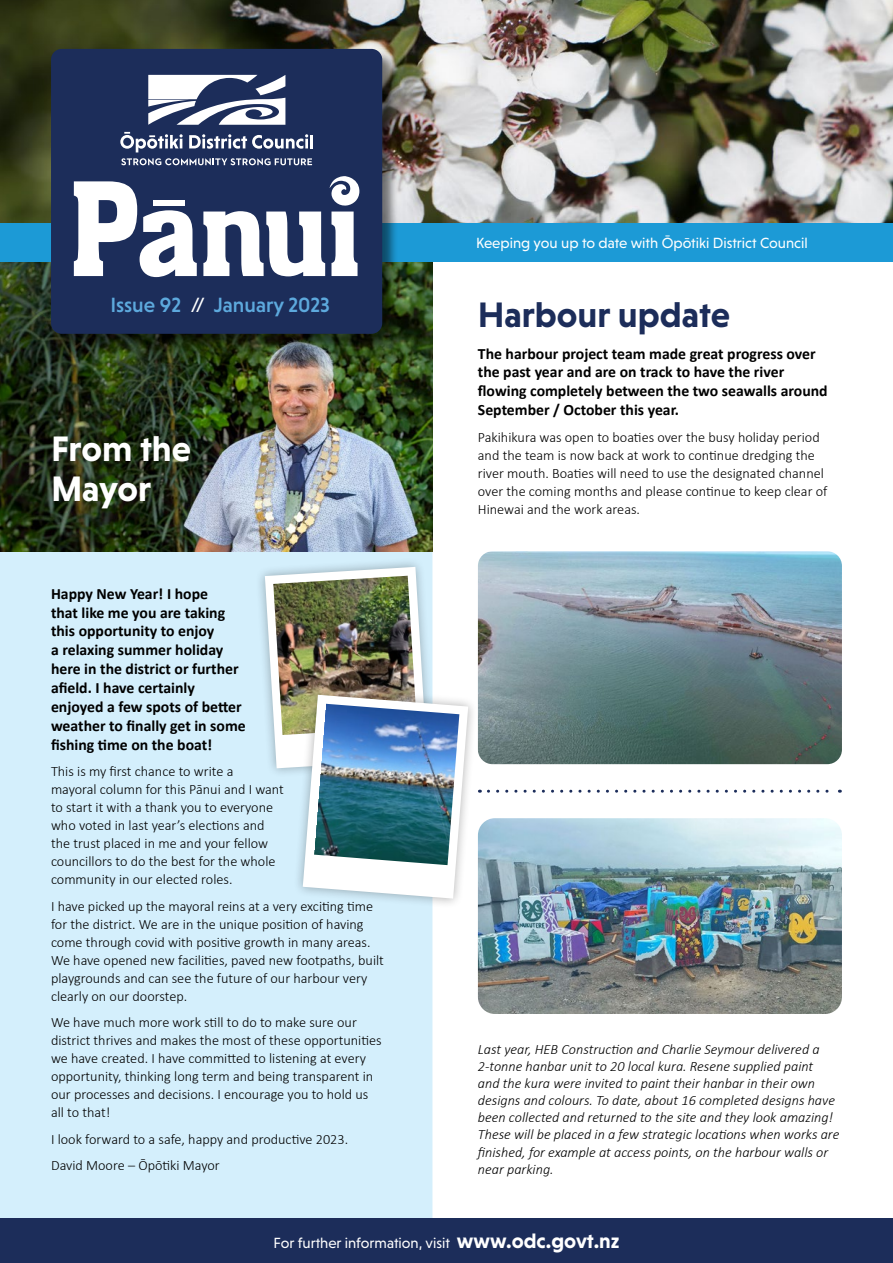
<style>
.page{position:relative;width:893px;height:1263px;background:#fff}
.page>*{position:absolute;margin:0;border:0;box-sizing:border-box;transform-origin:0 0}
.t1{font:700 36px "Niveau Grotesk";color:#1c2d5a}
.t2{font:700 36px/40.5px "Niveau Grotesk";letter-spacing:-.01em;color:#fff}
.t3{font:500 21px "Niveau Grotesk";color:#5da9dd}
.t4{font:700 15.75px/18.9px "Calibri";color:#000}
.t5{font:15px "Niveau Grotesk";color:#fff}
.t6{font:300 14.25px/18px "Calibri";color:#000}
.t7{font:italic 300 14.25px/17.1px "Calibri";color:#000}
.s1{color:#fff}
.s2{font-weight:700;font-size:21px}
</style>
<div class="page">
<img style="left:0;top:0;width:893px;height:223px">
<div style="left:0;top:551px;width:432px;height:667px;background:#d4effc"></div>
<img style="left:0;top:261px;width:432px;height:290px">
<div style="left:255px;top:557px;width:182px;height:221px;background:#000;opacity:.3"></div>
<div style="left:293px;top:685px;width:185px;height:223px;background:#000;opacity:.3"></div>
<img style="left:265px;top:567px;width:203px;height:331px">
<img style="left:314px;top:704px;width:145px;height:161px">
<img style="left:478px;top:551px;width:364px;height:213px">
<div style="left:0;top:223px;width:893px;height:38px;background:#1c9ad6"></div>
<div style="left:52px;top:49px;width:347px;height:302px;background:#000;opacity:.5"></div>
<div style="left:51px;top:49px;width:331px;height:285px;background:#1c2d5a;border-radius:11px"></div>
<svg style="left:120px;top:132px;width:63px;height:20px"></svg>
<svg style="left:189px;top:134px;width:124px;height:15px"></svg>
<svg style="left:121px;top:158px;width:191px;height:7px"></svg>
<svg style="left:148px;top:75px;width:137px;height:50px"></svg>
<svg style="left:74px;top:181px;width:123px;height:96px"></svg>
<svg style="left:203px;top:176px;width:156px;height:100px"></svg>
<div style="left:153px;top:200px;width:31px;height:6px;background:#fff"></div>
<div style="left:0;top:1218px;width:893px;height:45px;background:#1c2d5a"></div>
<img style="left:478px;top:818px;width:364px;height:196px">
<svg style="left:488px;top:790px;width:352px;height:3px"></svg>
<h2 class="t3" style="left:110px;top:293px;width:221px">Issue 92 <span class="s1">//</span> January 2023</h2>
<h1 class="t2" style="left:51px;top:428px;width:142px">From the<br>Mayor</h1>
<p class="t4" style="left:51px;top:584px;width:196px">Happy New Year! I hope<br>that like me you are taking this opportunity to enjoy<br>a relaxing summer holiday here in the district or further afield. I have certainly enjoyed a few spots of better weather to finally get in some fishing time on the boat!</p>
<p class="t6" style="left:51px;top:762px;width:234px">This is my first chance to write a<br>mayoral column for this Pānui and I want to start it with a thank you to everyone who voted in last year’s elections and the trust placed in me and your fellow councillors to do the best for the whole community in our elected roles.</p>
<p class="t6" style="left:51px;top:897px;width:334px">I have picked up the mayoral reins at a very exciting time for the district. We are in the unique position of having come through covid with positive growth in many areas.<br>We have opened new facilities, paved new footpaths, built playgrounds and can see the future of our harbour very clearly on our doorstep.</p>
<p class="t6" style="left:51px;top:1013px;width:332px">We have much more work still to do to make sure our district thrives and makes the most of these opportunities we have created. I have committed to listening at every opportunity, thinking long term and being transparent in our processes and decisions. I encourage you to hold us all to that!</p>
<p class="t6" style="left:51px;top:1126px;width:299px;line-height:26.5px">I look forward to a safe, happy and productive 2023.<br>David Moore – Ōpōtiki Mayor</p>
<p class="t5" style="left:476px;top:234px;width:333px">Keeping you up to date with Ōpōtiki District Council</p>
<h1 class="t1" style="left:478px;top:294px;width:254px">Harbour update</h1>
<p class="t4" style="left:478px;top:344px;width:351px">The harbour project team made great progress over the past year and are on track to have the river flowing completely between the two seawalls around September / October this year.</p>
<p class="t6" style="left:478px;top:428px;width:351px">Pakihikura was open to boaties over the busy holiday period and the team is now back at work to continue dredging the river mouth. Boaties will need to use the designated channel over the coming months and please continue to keep clear of Hinewai and the work areas.</p>
<p class="t7" style="left:478px;top:1040px;width:363px">Last year, HEB Construction and Charlie Seymour delivered a 2-tonne hanbar unit to 20 local kura. Resene supplied paint<br>and the kura were invited to paint their hanbar in their own designs and colours. To date, about 16 completed designs have been collected and returned to the site and they look amazing!<br>These will be placed in a few strategic locations when works are finished, for example at access points, on the harbour walls or near parking.</p>
<p class="t5" style="left:273px;top:1234px;width:348px">For further information, visit <span class="s2">www.odc.govt.nz</span></p>
</div>
